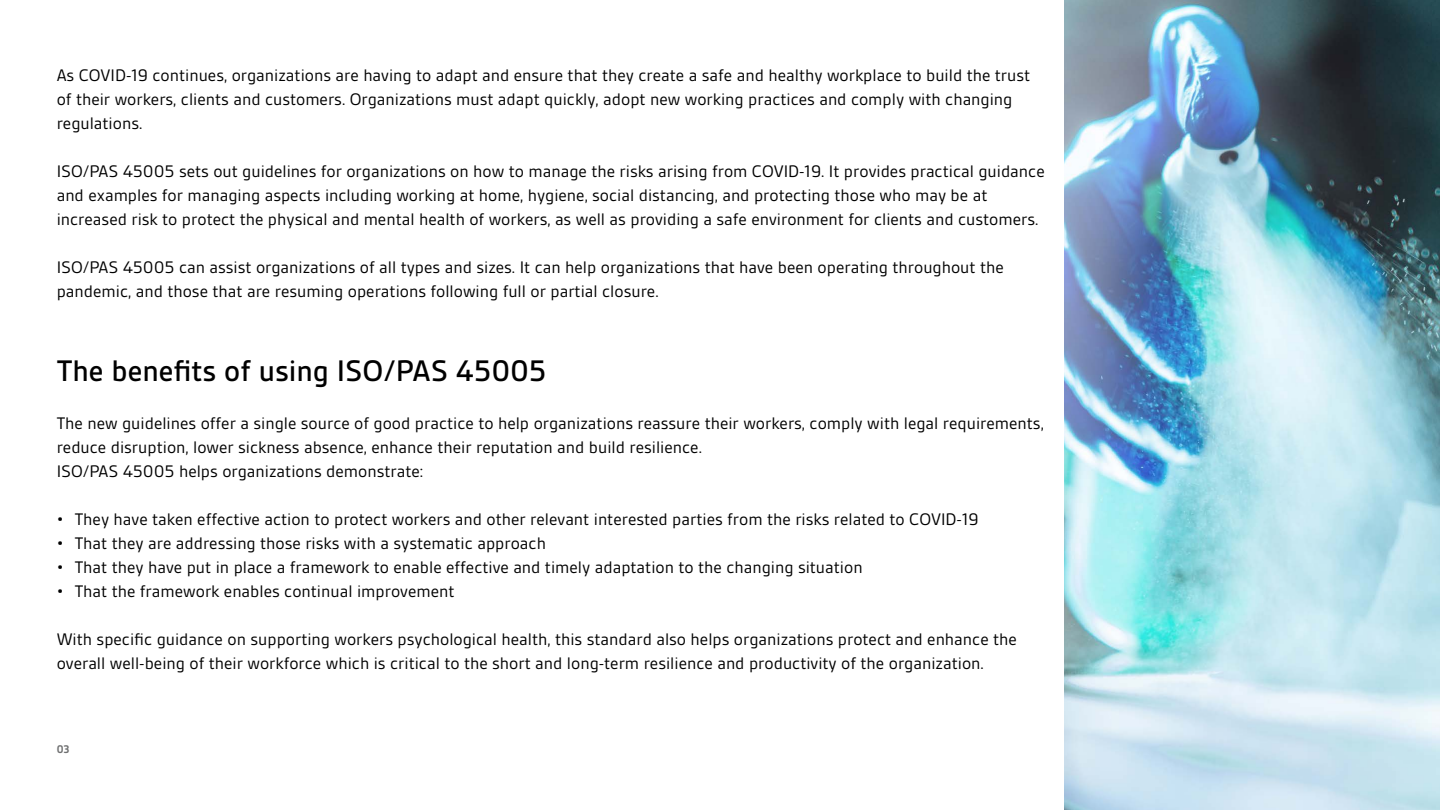
<style>
.page{position:relative;width:1440px;height:810px;background:#fff}
.page>*{position:absolute;margin:0;border:0;box-sizing:border-box;transform-origin:0 0}
.t1{font:500 32px "BSI Gesta";color:#000}
.t2{font:18px/24px "BSI Gesta";color:#000}
.t3{font:700 12px "BSI Gesta";color:#707172}
</style>
<div class="page">
<img style="left:1064px;top:0;width:376px;height:810px">
<p class="t2" style="left:57px;top:63px;width:975px">As COVID-19 continues, organizations are having to adapt and ensure that they create a safe and healthy workplace to build the trust of their workers, clients and customers. Organizations must adapt quickly, adopt new working practices and comply with changing regulations.</p>
<p class="t2" style="left:57px;top:159px;width:990px">ISO/PAS 45005 sets out guidelines for organizations on how to manage the risks arising from COVID-19. It provides practical guidance and examples for managing aspects including working at home, hygiene, social distancing, and protecting those who may be at increased risk to protect the physical and mental health of workers, as well as providing a safe environment for clients and customers.</p>
<p class="t2" style="left:57px;top:255px;width:949px">ISO/PAS 45005 can assist organizations of all types and sizes. It can help organizations that have been operating throughout the pandemic, and those that are resuming operations following full or partial closure.</p>
<h1 class="t1" style="left:57px;top:354px;width:491px">The benefits of using ISO/PAS 45005</h1>
<p class="t2" style="left:57px;top:411px;width:989px">The new guidelines offer a single source of good practice to help organizations reassure their workers, comply with legal requirements, reduce disruption, lower sickness absence, enhance their reputation and build resilience.<br>ISO/PAS 45005 helps organizations demonstrate:</p>
<p class="t2" style="left:57px;top:507px;width:923px">• They have taken effective action to protect workers and other relevant interested parties from the risks related to COVID-19</p>
<p class="t2" style="left:57px;top:531px;width:491px">• That they are addressing those risks with a systematic approach</p>
<p class="t2" style="left:57px;top:555px;width:807px">• That they have put in place a framework to enable effective and timely adaptation to the changing situation</p>
<p class="t2" style="left:57px;top:579px;width:399px">• That the framework enables continual improvement</p>
<p class="t2" style="left:57px;top:627px;width:962px">With specific guidance on supporting workers psychological health, this standard also helps organizations protect and enhance the overall well-being of their workforce which is critical to the short and long-term resilience and productivity of the organization.</p>
<p class="t3" style="left:57px;top:743px;width:14px">03</p>
</div>
